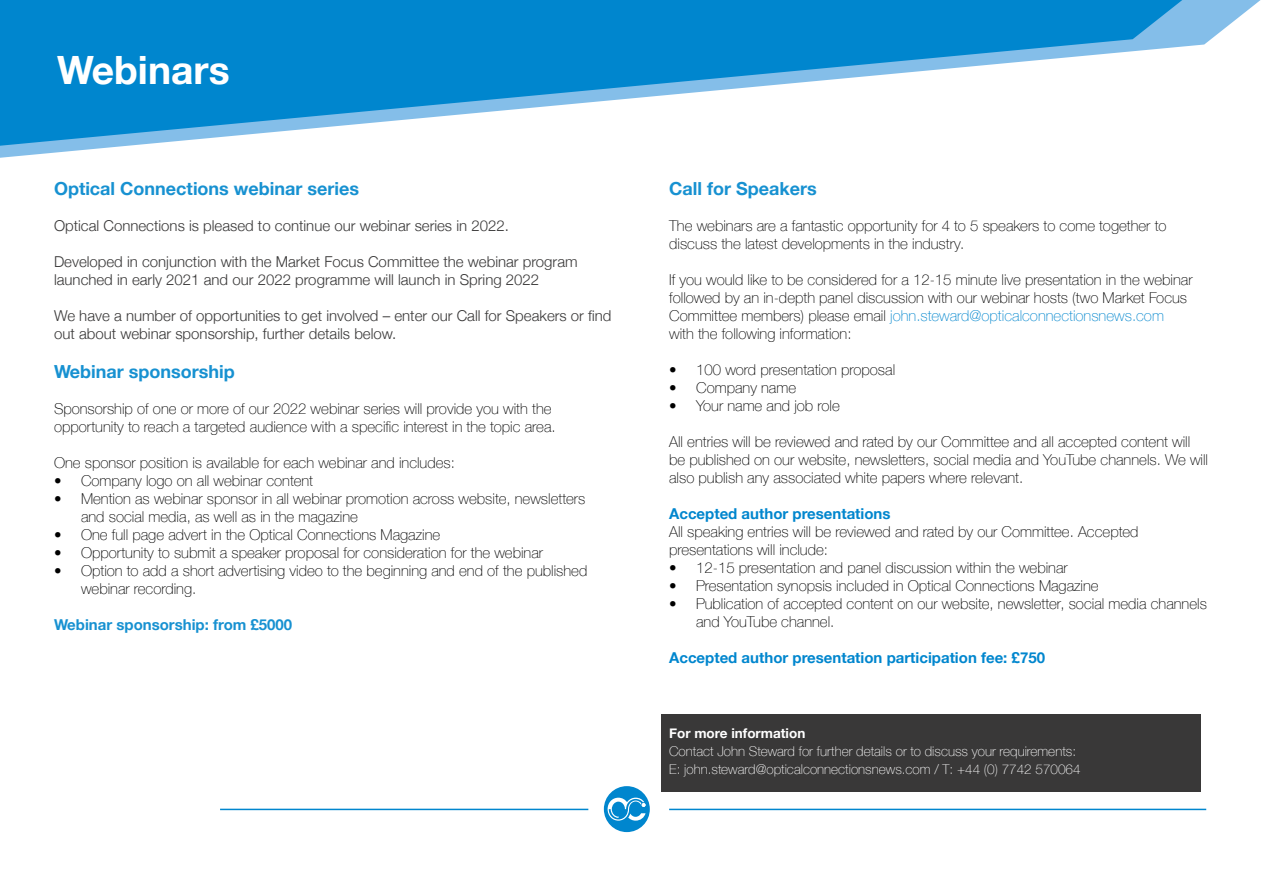
<style>
.page{position:relative;width:1263px;height:893px;background:#fff}
.page>*{position:absolute;margin:0;border:0;box-sizing:border-box;transform-origin:0 0}
.t1{font:700 39px "Helvetica Neue";color:#fff}
.t2{font:700 18px "Helvetica Neue";color:#1791d1}
.t3{font:100 15px/18px "Helvetica Neue";color:#000}
.t4{font:300 15px/18px "Helvetica Neue";color:#393838}
.t5{font:700 15px "Helvetica Neue";color:#0086ce}
.t6{font:700 15px "Helvetica Neue";color:#1791d1}
.t7{font:100 13.5px/18px "Helvetica Neue";color:#fff}
.t8{font:700 13.5px "Helvetica Neue";color:#fff}
.s1{color:#0086ce}
</style>
<div class="page">
<div style="left:604px;top:786px;width:46px;height:46px;background:#0086ce;border-radius:50%"></div>
<svg style="left:608px;top:798px;width:37px;height:23px"></svg>
<hr style="left:669px;top:809px;width:537px;height:1px;background:#0086ce">
<hr style="left:220px;top:809px;width:368px;height:1px;background:#0086ce">
<svg style="left:0;top:0;width:1261px;height:153px;fill:#0086ce"></svg>
<div style="left:661px;top:714px;width:539px;height:78px;background:#393838"></div>
<h1 class="t1" style="left:57px;top:39px;width:174px">Webinars</h1>
<p class="t2" style="left:54px;top:174px;width:307px">Optical Connections webinar series</p>
<p class="t4" style="left:54px;top:215px;width:456px">Optical Connections is pleased to continue our webinar series in 2022.</p>
<p class="t4" style="left:54px;top:251px;width:525px">Developed in conjunction with the Market Focus Committee the webinar program launched in early 2021 and our 2022 programme will launch in Spring 2022</p>
<p class="t4" style="left:54px;top:305px;width:559px">We have a number of opportunities to get involved – enter our Call for Speakers or find out about webinar sponsorship, further details below.</p>
<p class="t2" style="left:54px;top:358px;width:182px">Webinar sponsorship</p>
<p class="t3" style="left:54px;top:399px;width:503px">Sponsorship of one or more of our 2022 webinar series will provide you with the opportunity to reach a targeted audience with a specific interest in the topic area.</p>
<p class="t3" style="left:54px;top:453px;width:402px">One sponsor position is available for each webinar and includes:</p>
<p class="t3" style="left:54px;top:471px;width:261px">• Company logo on all webinar content</p>
<p class="t3" style="left:81px;top:489px;width:506px;text-indent:-27px">• Mention as webinar sponsor in all webinar promotion across website, newsletters and social media, as well as in the magazine</p>
<p class="t3" style="left:54px;top:525px;width:388px">• One full page advert in the Optical Connections Magazine</p>
<p class="t3" style="left:54px;top:543px;width:491px">• Opportunity to submit a speaker proposal for consideration for the webinar</p>
<p class="t3" style="left:81px;top:561px;width:508px;text-indent:-27px">• Option to add a short advertising video to the beginning and end of the published webinar recording.</p>
<p class="t6" style="left:54px;top:613px;width:240px">Webinar sponsorship: from £5000</p>
<p class="t2" style="left:669px;top:174px;width:149px">Call for Speakers</p>
<p class="t3" style="left:669px;top:216px;width:499px">The webinars are a fantastic opportunity for 4 to 5 speakers to come together to discuss the latest developments in the industry.</p>
<p class="t3" style="left:669px;top:270px;width:525px">If you would like to be considered for a 12-15 minute live presentation in the webinar followed by an in-depth panel discussion with our webinar hosts (two Market Focus Committee members) please email <span class="s1">john.steward@opticalconnectionsnews.com<br></span>with the following information:</p>
<p class="t3" style="left:669px;top:360px;width:228px">• 100 word presentation proposal</p>
<p class="t3" style="left:669px;top:378px;width:129px">• Company name</p>
<p class="t3" style="left:669px;top:396px;width:172px">• Your name and job role</p>
<p class="t3" style="left:669px;top:432px;width:540px">All entries will be reviewed and rated by our Committee and all accepted content will be published on our website, newsletters, social media and YouTube channels. We will also publish any associated white papers where relevant.</p>
<p class="t5" style="left:669px;top:501px;width:223px">Accepted author presentations</p>
<p class="t3" style="left:669px;top:522px;width:471px">All speaking entries will be reviewed and rated by our Committee. Accepted presentations will include:</p>
<p class="t3" style="left:669px;top:558px;width:400px">• 12-15 presentation and panel discussion within the webinar</p>
<p class="t3" style="left:669px;top:576px;width:431px">• Presentation synopsis included in Optical Connections Magazine</p>
<p class="t3" style="left:696px;top:594px;width:512px;text-indent:-27px">• Publication of accepted content on our website, newsletter, social media channels and YouTube channel.</p>
<p class="t5" style="left:669px;top:645px;width:377px">Accepted author presentation participation fee: £750</p>
<p class="t8" style="left:669px;top:723px;width:138px">For more information</p>
<p class="t7" style="left:669px;top:742px;width:413px">Contact John Steward for further details or to discuss your requirements:<br>E: john.steward@opticalconnectionsnews.com / T: +44 (0) 7742 570064</p>
</div>
